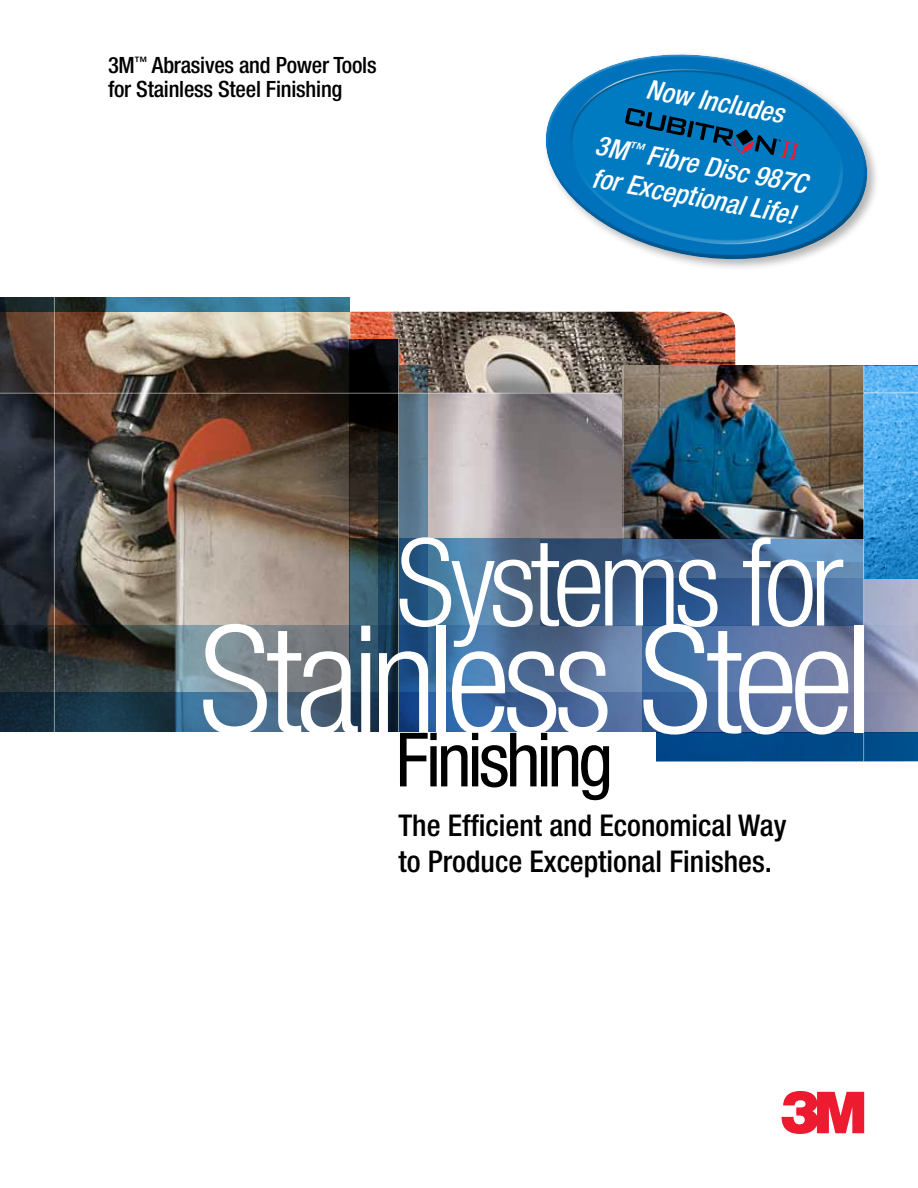
<style>
.page{position:relative;width:918px;height:1188px;background:#fff}
.page>*{position:absolute;margin:0;border:0;box-sizing:border-box;transform-origin:0 0}
.t1{font:300 condensed 150px "Helvetica Neue";letter-spacing:-.055em;color:#fff}
.t2{font:300 condensed 121.5px "Helvetica Neue";letter-spacing:-.055em;color:#fff}
.t3{font:condensed 75px "Helvetica Neue";letter-spacing:-.055em;color:#000}
.t4{font:500 condensed 30px/36px "Helvetica Neue";color:#000}
.t5{font:italic 500 condensed 27px/32.2px "Helvetica Neue";color:#fff;text-align:right}
.t6{font:500 condensed 22.5px/24px "Helvetica Neue";letter-spacing:-.01em;color:#000}
</style>
<div class="page">
<img style="left:350px;top:312px;width:385px;height:54px">
<img style="left:624px;top:366px;width:239px;height:173px">
<img style="left:55px;top:312px;width:295px;height:314px">
<img style="left:350px;top:339px;width:48px;height:27px">
<svg style="left:781px;top:1091px;width:83px;height:43px"></svg>
<svg style="left:172px;top:394px;width:178px;height:232px;background:#877061"></svg>
<svg style="left:55px;top:626px;width:295px;height:67px;background:#5c6467"></svg>
<svg style="left:55px;top:693px;width:295px;height:39px;background:#32536d"></svg>
<svg style="left:55px;top:297px;width:295px;height:15px;background:#326d86"></svg>
<svg style="left:350px;top:366px;width:273px;height:173px;background:#8d8585"></svg>
<svg style="left:0;top:297px;width:54px;height:435px;background:#2c2d32"></svg>
<svg style="left:350px;top:539px;width:568px;height:193px;background:#476c95"></svg>
<div style="left:623px;top:733px;width:295px;height:28px;background:#004989"></div>
<svg style="left:379px;top:366px;width:49px;height:366px;background:#29455e"></svg>
<svg style="left:540px;top:539px;width:323px;height:87px;background:#40628a"></svg>
<svg style="left:643px;top:579px;width:275px;height:154px;background:#5b74a2"></svg>
<hr style="left:0;top:393px;width:623px;height:1px;background:#fff">
<svg style="left:864px;top:366px;width:54px;height:212px;background:#43a2e3"></svg>
<hr style="left:863px;top:366px;width:1px;height:395px;background:#fff">
<hr style="left:398px;top:339px;width:1px;height:394px;background:#fff">
<svg style="left:545px;top:99px;width:331px;height:169px"></svg>
<svg style="left:555px;top:106px;width:294px;height:159px"></svg>
<svg style="left:561px;top:54px;width:296px;height:166px;fill:#007ac1"></svg>
<svg style="left:691px;top:179px;width:153px;height:74px;background:#117fc1"></svg>
<div style="left:0;top:733px;width:656px;height:134px;background:#fff"></div>
<svg style="left:569px;top:60px;width:231px;height:101px;background:#1279b8"></svg>
<p class="t6" style="left:108px;top:53px;width:270px">3M<sup>™</sup> Abrasives and Power Tools for Stainless Steel Finishing</p>
<p class="t5" style="left:649px;top:73px;width:141px;rotate:10deg">Now Includes</p>
<p class="t5" style="left:601px;top:130px;width:214px;rotate:10deg">Fibre Disc 987C<br>for Exceptional Life!</p>
<h2 class="t2" style="left:396px;top:513px;width:449px">Systems for</h2>
<h1 class="t1" style="left:199px;top:594px;width:675px">Stainless Steel</h1>
<h3 class="t3" style="left:396px;top:717px;width:219px">Finishing</h3>
<p class="t4" style="left:398px;top:807px;width:390px">The Efficient and Economical Way to Produce Exceptional Finishes.</p>
</div>
